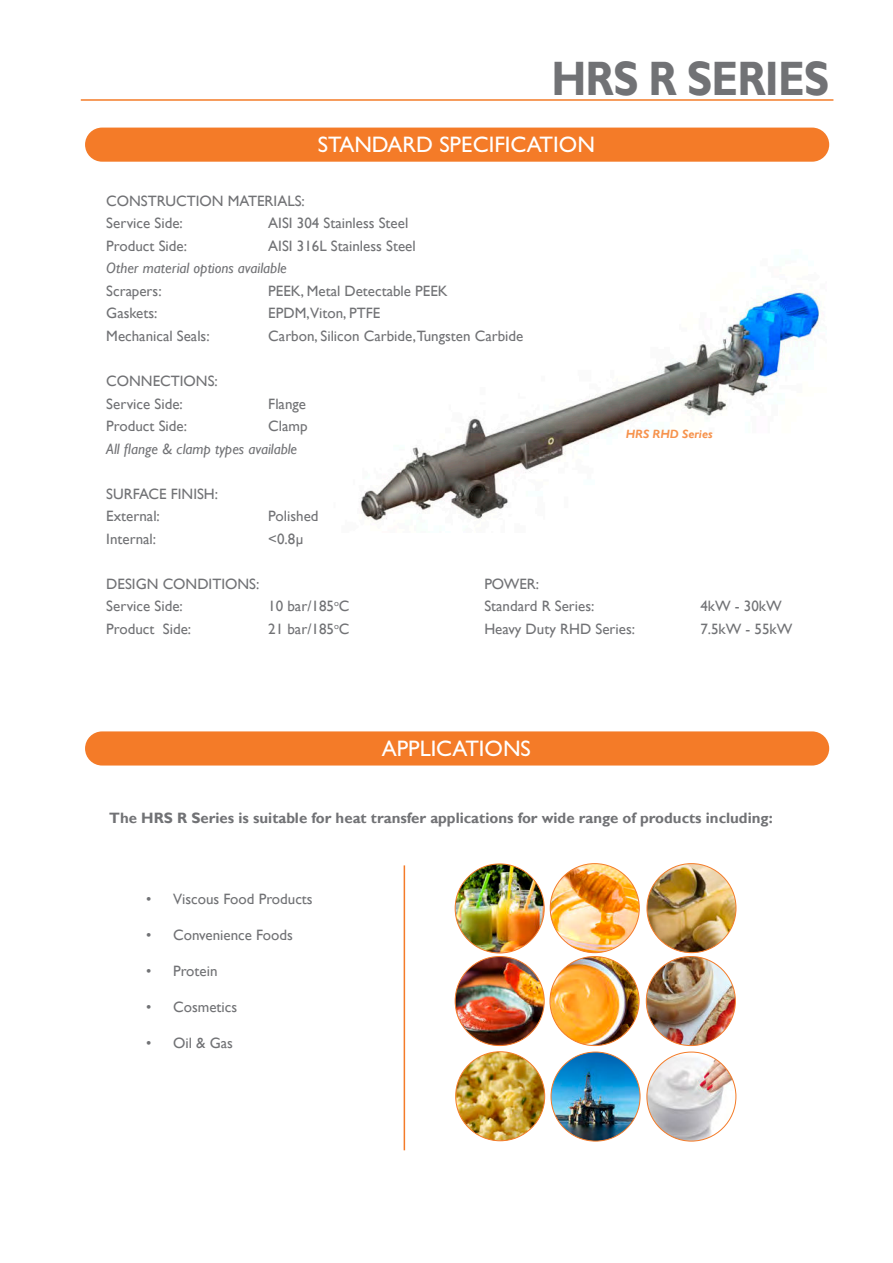
<style>
.page{position:relative;width:893px;height:1263px;background:#fff}
.page>*{position:absolute;margin:0;border:0;box-sizing:border-box;transform-origin:0 0}
.t1{font:700 48.3px "Gill Sans";letter-spacing:-.02em;color:#717275;scale:.87 1}
.t2{font:500 22.5px "Gill Sans";color:#fff}
.t3{font:15px/22.5px "Gill Sans";color:#717275}
.t4{font:700 15px "Gill Sans";color:#717275}
.t5{font:italic 15px "Gill Sans";color:#717275}
.t6{font:italic 700 12px "Gill Sans";color:#f6934d}
</style>
<div class="page">
<img style="left:360px;top:289px;width:460px;height:232px">
<div style="left:85px;top:731px;width:744px;height:34px;background:#f47b28;border-radius:17px"></div>
<img style="left:455px;top:864px;width:89px;height:89px;border-radius:45px">
<img style="left:550px;top:864px;width:89px;height:89px;border-radius:45px">
<img style="left:456px;top:1052px;width:89px;height:89px;border-radius:45px">
<img style="left:646px;top:956px;width:89px;height:89px;border-radius:45px">
<img style="left:550px;top:956px;width:89px;height:89px;border-radius:45px">
<img style="left:455px;top:956px;width:89px;height:89px;border-radius:45px">
<img style="left:647px;top:1052px;width:89px;height:89px;border-radius:45px">
<img style="left:551px;top:1052px;width:89px;height:89px;border-radius:45px">
<img style="left:647px;top:864px;width:89px;height:89px;border-radius:45px">
<hr style="left:404px;top:865px;width:1px;height:285px;background:#f47b28">
<div style="left:85px;top:128px;width:744px;height:34px;background:#f47b28;border-radius:17px"></div>
<hr style="left:81px;top:99px;width:752px;height:2px;background:#f47b28">
<h1 class="t1" style="left:551px;top:59px;width:321px">HRS R SERIES</h1>
<h2 class="t2" style="left:318px;top:137px;width:279px">STANDARD SPECIFICATION</h2>
<p class="t3" style="left:106px;top:190px;width:200px">CONSTRUCTION MATERIALS:<br>Service Side:</p>
<p class="t3" style="left:268px;top:212px;width:141px">AISI 304 Stainless Steel</p>
<p class="t3" style="left:106px;top:235px;width:82px">Product Side:</p>
<p class="t3" style="left:268px;top:235px;width:149px">AISI 316L Stainless Steel</p>
<p class="t5" style="left:106px;top:262px;width:182px">Other material options available</p>
<p class="t3" style="left:106px;top:280px;width:57px">Scrapers:</p>
<p class="t3" style="left:268px;top:280px;width:181px">PEEK, Metal Detectable PEEK</p>
<p class="t3" style="left:106px;top:302px;width:53px">Gaskets:</p>
<p class="t3" style="left:268px;top:302px;width:114px">EPDM,Viton, PTFE</p>
<p class="t3" style="left:106px;top:325px;width:105px">Mechanical Seals:</p>
<p class="t3" style="left:268px;top:325px;width:256px">Carbon, Silicon Carbide,Tungsten Carbide</p>
<p class="t3" style="left:106px;top:370px;width:113px">CONNECTIONS:<br>Service Side:</p>
<p class="t3" style="left:268px;top:392px;width:39px">Flange</p>
<p class="t3" style="left:106px;top:415px;width:82px">Product Side:</p>
<p class="t3" style="left:268px;top:415px;width:41px">Clamp</p>
<p class="t5" style="left:106px;top:440px;width:192px">All flange &amp; clamp types available</p>
<p class="t3" style="left:106px;top:482px;width:113px">SURFACE FINISH:<br>External:</p>
<p class="t3" style="left:268px;top:505px;width:52px">Polished</p>
<p class="t6" style="left:626px;top:426px;width:88px">HRS RHD Series</p>
<p class="t3" style="left:106px;top:527px;width:51px">Internal:</p>
<p class="t3" style="left:268px;top:527px;width:37px">&lt;0.8μ</p>
<p class="t3" style="left:106px;top:572px;width:155px">DESIGN CONDITIONS:</p>
<p class="t3" style="left:484px;top:572px;width:56px">POWER:</p>
<p class="t3" style="left:106px;top:595px;width:78px">Service Side:</p>
<p class="t3" style="left:268px;top:595px;width:83px">10 bar/185<sup>o</sup>C</p>
<p class="t3" style="left:484px;top:595px;width:112px">Standard R Series:</p>
<p class="t3" style="left:700px;top:595px;width:83px">4kW - 30kW</p>
<p class="t3" style="left:106px;top:617px;width:86px">Product Side:</p>
<p class="t3" style="left:268px;top:617px;width:83px">21 bar/185<sup>o</sup>C</p>
<p class="t3" style="left:484px;top:617px;width:152px">Heavy Duty RHD Series:</p>
<p class="t3" style="left:700px;top:617px;width:94px">7.5kW - 55kW</p>
<h2 class="t2" style="left:382px;top:741px;width:151px">APPLICATIONS</h2>
<p class="t4" style="left:109px;top:812px;width:665px">The HRS R Series is suitable for heat transfer applications for wide range of products including:</p>
<p class="t3" style="left:146px;top:889px;width:168px">• Viscous Food Products</p>
<p class="t3" style="left:146px;top:925px;width:148px">• Convenience Foods</p>
<p class="t3" style="left:146px;top:961px;width:73px">• Protein</p>
<p class="t3" style="left:146px;top:997px;width:93px">• Cosmetics</p>
<p class="t3" style="left:146px;top:1033px;width:88px">• Oil &amp; Gas</p>
</div>
